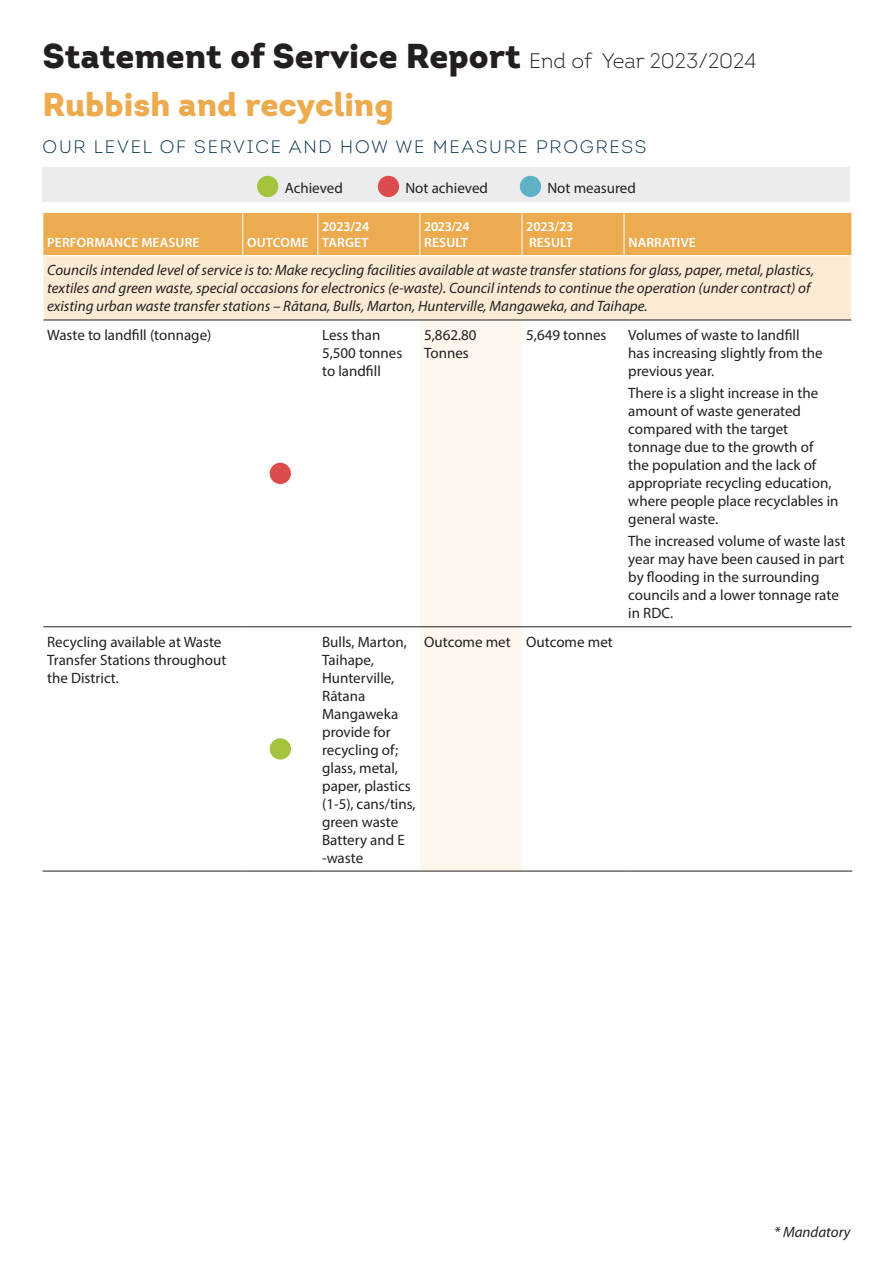
<style>
.page{position:relative;width:893px;height:1263px;background:#fff}
.page>*{position:absolute;margin:0;border:0;box-sizing:border-box;transform-origin:0 0}
.t1{font:900 34.5px "Intro";color:#231f20}
.t2{font:900 33px "Intro";color:#edab4f}
.t3{font:300 18px "Intro";letter-spacing:.1em;color:#002f47}
.t4{font:15px/18px "Myriad Pro";color:#231f20}
.t5{font:italic 15px/18px "Myriad Pro";color:#231f20}
.t6{font:600 13.5px "Myriad Pro";letter-spacing:.01em;color:#fff}
.t7{font:600 13.5px/16.2px "Myriad Pro";letter-spacing:-.01em;color:#fff}
.t8{font:600 13.5px/16.2px "Myriad Pro";letter-spacing:-.03em;color:#fff}
.s1{font-weight:300;font-size:21px}
</style>
<div class="page">
<div style="left:43px;top:167px;width:807px;height:34px;background:#ececee"></div>
<div style="left:257px;top:176px;width:21px;height:21px;background:#a3c43d;border-radius:50%"></div>
<div style="left:378px;top:176px;width:21px;height:21px;background:#dd4c4d;border-radius:50%"></div>
<div style="left:520px;top:176px;width:21px;height:21px;background:#5fb2c6;border-radius:50%"></div>
<div style="left:44px;top:213px;width:807px;height:42px;background:#edab4f"></div>
<div style="left:43px;top:256px;width:809px;height:64px;background:#fbebd5"></div>
<div style="left:421px;top:321px;width:101px;height:550px;background:#fcf6ed"></div>
<hr style="left:242px;top:213px;width:1px;height:42px;background:#fff">
<hr style="left:317px;top:213px;width:1px;height:42px;background:#fff">
<hr style="left:420px;top:213px;width:1px;height:42px;background:#fff">
<hr style="left:522px;top:213px;width:1px;height:42px;background:#fff">
<hr style="left:624px;top:213px;width:1px;height:42px;background:#fff">
<hr style="left:43px;top:320px;width:200px;height:1px;background:#231f20">
<hr style="left:243px;top:320px;width:75px;height:1px;background:#231f20">
<hr style="left:318px;top:320px;width:102px;height:1px;background:#231f20">
<hr style="left:420px;top:320px;width:102px;height:1px;background:#231f20">
<hr style="left:522px;top:320px;width:102px;height:1px;background:#231f20">
<hr style="left:624px;top:320px;width:227px;height:1px;background:#231f20">
<hr style="left:43px;top:626px;width:200px;height:1px;background:#231f20">
<hr style="left:243px;top:626px;width:75px;height:1px;background:#231f20">
<hr style="left:318px;top:626px;width:102px;height:1px;background:#231f20">
<hr style="left:420px;top:626px;width:102px;height:1px;background:#231f20">
<hr style="left:522px;top:626px;width:102px;height:1px;background:#231f20">
<hr style="left:624px;top:626px;width:227px;height:1px;background:#231f20">
<hr style="left:43px;top:871px;width:200px;height:1px;background:#231f20">
<hr style="left:243px;top:871px;width:75px;height:1px;background:#231f20">
<hr style="left:318px;top:871px;width:102px;height:1px;background:#231f20">
<hr style="left:420px;top:871px;width:102px;height:1px;background:#231f20">
<hr style="left:522px;top:871px;width:102px;height:1px;background:#231f20">
<hr style="left:624px;top:871px;width:228px;height:1px;background:#231f20">
<hr style="left:43px;top:256px;width:1px;height:64px;background:#fff">
<hr style="left:851px;top:256px;width:1px;height:64px;background:#fff">
<div style="left:270px;top:463px;width:21px;height:21px;background:#dd4c4d;border-radius:50%"></div>
<div style="left:270px;top:738px;width:21px;height:21px;background:#a3c43d;border-radius:50%"></div>
<h1 class="t1" style="left:43px;top:34px;width:715px">Statement of Service Report <span class="s1">End of Year 2023/2024</span></h1>
<h2 class="t2" style="left:43px;top:82px;width:353px">Rubbish and recycling</h2>
<p class="t3" style="left:43px;top:136px;width:605px">OUR LEVEL OF SERVICE AND HOW WE MEASURE PROGRESS</p>
<p class="t4" style="left:285px;top:178px;width:60px">Achieved</p>
<p class="t4" style="left:405px;top:178px;width:84px">Not achieved</p>
<p class="t4" style="left:547px;top:178px;width:90px">Not measured</p>
<p class="t7" style="left:322px;top:218px;width:49px">2023/24<br>TARGET</p>
<p class="t8" style="left:424px;top:218px;width:47px">2023/24<br>RESULT</p>
<p class="t7" style="left:526px;top:218px;width:49px">2023/23<br>RESULT</p>
<p class="t6" style="left:47px;top:234px;width:154px">PERFORMANCE MEASURE</p>
<p class="t6" style="left:247px;top:234px;width:63px">OUTCOME</p>
<p class="t6" style="left:628px;top:234px;width:69px">NARRATIVE</p>
<p class="t5" style="left:47px;top:261px;width:768px">Councils intended level of service is to: Make recycling facilities available at waste transfer stations for glass, paper, metal, plastics, textiles and green waste, special occasions for electronics (e-waste). Council intends to continue the operation (under contract) of existing urban waste transfer stations – Rātana, Bulls, Marton, Hunterville, Mangaweka, and Taihape.</p>
<p class="t4" style="left:47px;top:325px;width:166px">Waste to landfill (tonnage)</p>
<p class="t4" style="left:322px;top:325px;width:82px">Less than<br>5,500 tonnes to landfill</p>
<p class="t4" style="left:424px;top:325px;width:54px">5,862.80<br>Tonnes</p>
<p class="t4" style="left:526px;top:325px;width:82px">5,649 tonnes</p>
<p class="t4" style="left:628px;top:325px;width:196px">Volumes of waste to landfill has increasing slightly from the previous year.</p>
<p class="t4" style="left:628px;top:384px;width:212px">There is a slight increase in the amount of waste generated compared with the target tonnage due to the growth of<br>the population and the lack of appropriate recycling education, where people place recyclables in general waste.</p>
<p class="t4" style="left:628px;top:532px;width:219px">The increased volume of waste last year may have been caused in part by flooding in the surrounding councils and a lower tonnage rate in RDC.</p>
<p class="t4" style="left:47px;top:632px;width:181px">Recycling available at Waste<br>Transfer Stations throughout the District.</p>
<p class="t4" style="left:322px;top:632px;width:95px">Bulls, Marton,<br>Taihape,<br>Hunterville,<br>Rātana<br>Mangaweka provide for recycling of; glass, metal, paper, plastics (1-5), cans/tins, green waste<br>Battery and E -waste</p>
<p class="t4" style="left:424px;top:632px;width:190px">Outcome met Outcome met</p>
<p class="t5" style="left:774px;top:1223px;width:78px">* Mandatory</p>
</div>
